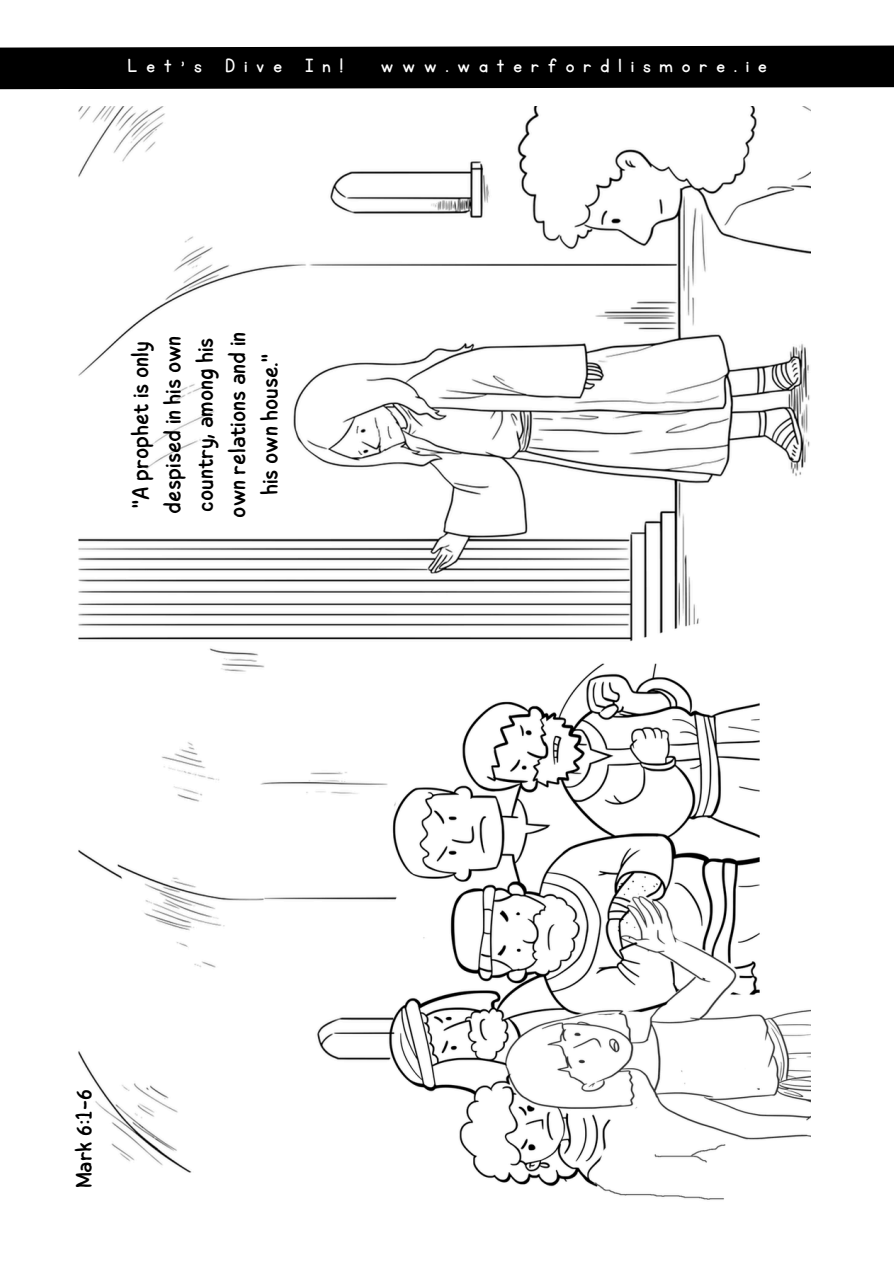
<style>
.page{position:relative;width:894px;height:1264px;background:#fff}
.page>*{position:absolute;margin:0;border:0;box-sizing:border-box;transform-origin:0 0}
.t1{font:23.4px/32.2px "Childos Arabic";color:#000;text-align:center}
.t2{font:22.65px "Childos Arabic";color:#000}
.t3{font:22.5px "KG Primary Penmanship";letter-spacing:.4em;color:#fff}
</style>
<div class="page">
<svg style="left:0;top:45px;width:893px;height:45px;background:#0e0e0e"></svg>
<div style="left:59px;top:89px;width:756px;height:1133px;background:#fff"></div>
<img style="left:78px;top:107px;width:732px;height:1093px">
<h1 class="t3" style="left:128px;top:54px;width:216px">Let's Dive In!</h1>
<h1 class="t3" style="left:381px;top:54px;width:387px">www.waterfordlismore.ie</h1>
<h1 class="t1" style="left:125px;top:517px;width:187px;rotate:-90deg">"A prophet is only despised in his own country, among his own relations and in his own house."</h1>
<h1 class="t2" style="left:68px;top:1188px;width:100px;rotate:-90deg">Mark 6:1-6</h1>
</div>
